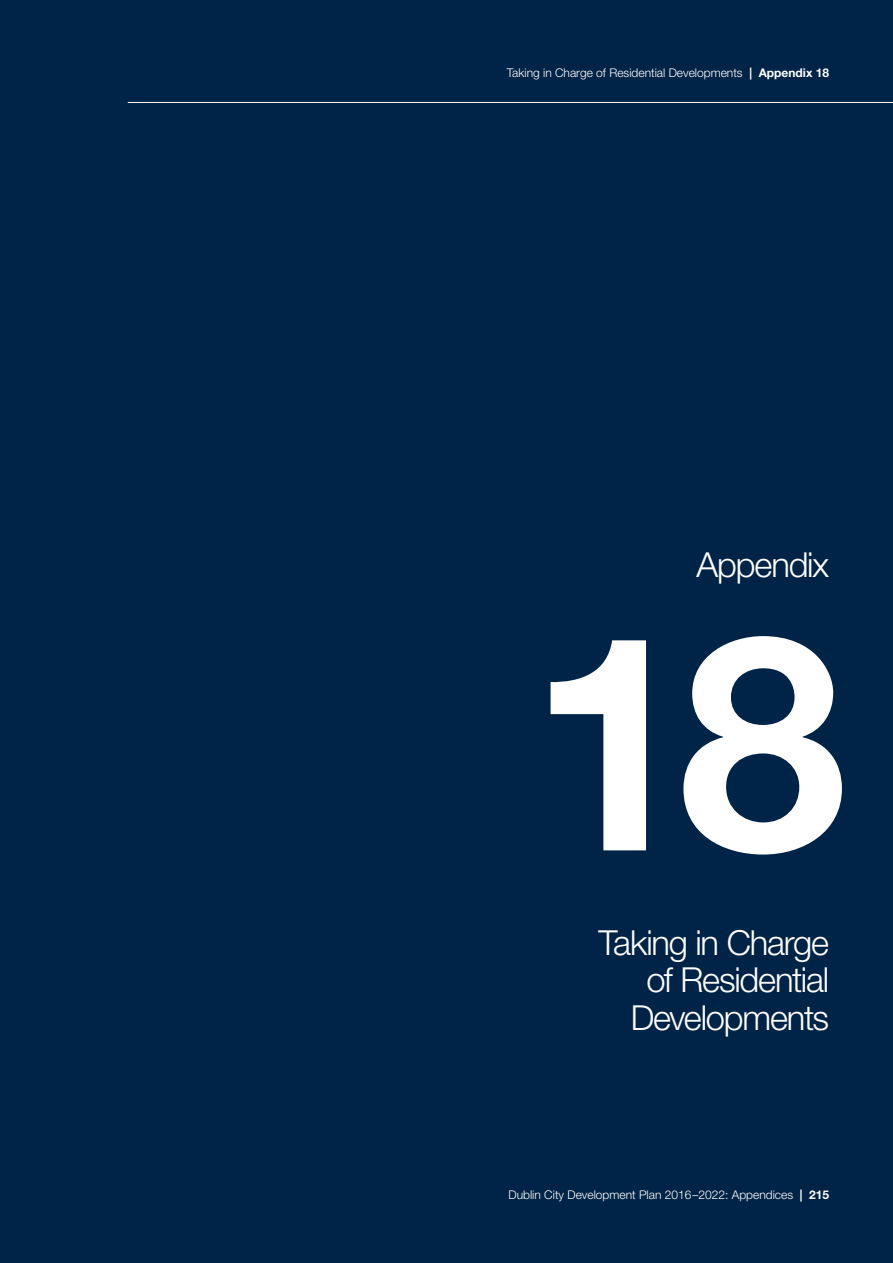
<style>
.page{position:relative;width:893px;height:1263px;background:#002447}
.page>*{position:absolute;margin:0;border:0;box-sizing:border-box;transform-origin:0 0}
.Section_No{font:700 300px "Helvetica Neue LT Std";color:#fff}
.Section_Name{font:300 34.5px/37.5px "Helvetica Neue LT Std";letter-spacing:-.035em;color:#fff;text-align:right}
.t1{font:300 12px "Helvetica Neue LT Std";color:#fff}
.s1{font-weight:700}
</style>
<div class="page">
<hr style="left:128px;top:102px;width:765px;height:1px;background:#fff">
<p class="t1" style="left:507px;top:65px;width:324px">Taking in Charge of Residential Developments <span class="s1">| Appendix 18</span></p>
<h2 class="Section_Name" style="left:696px;top:545px;width:134px">Appendix</h2>
<p class="Section_No" style="left:528px;top:558px;width:319px">18</p>
<p class="Section_Name" style="left:598px;top:923px;width:232px">Taking in Charge of Residential<br>Developments</p>
<p class="t1" style="left:509px;top:1188px;width:322px">Dublin City Development Plan 2016–2022: Appendices <span class="s1">| 215</span></p>
</div>
